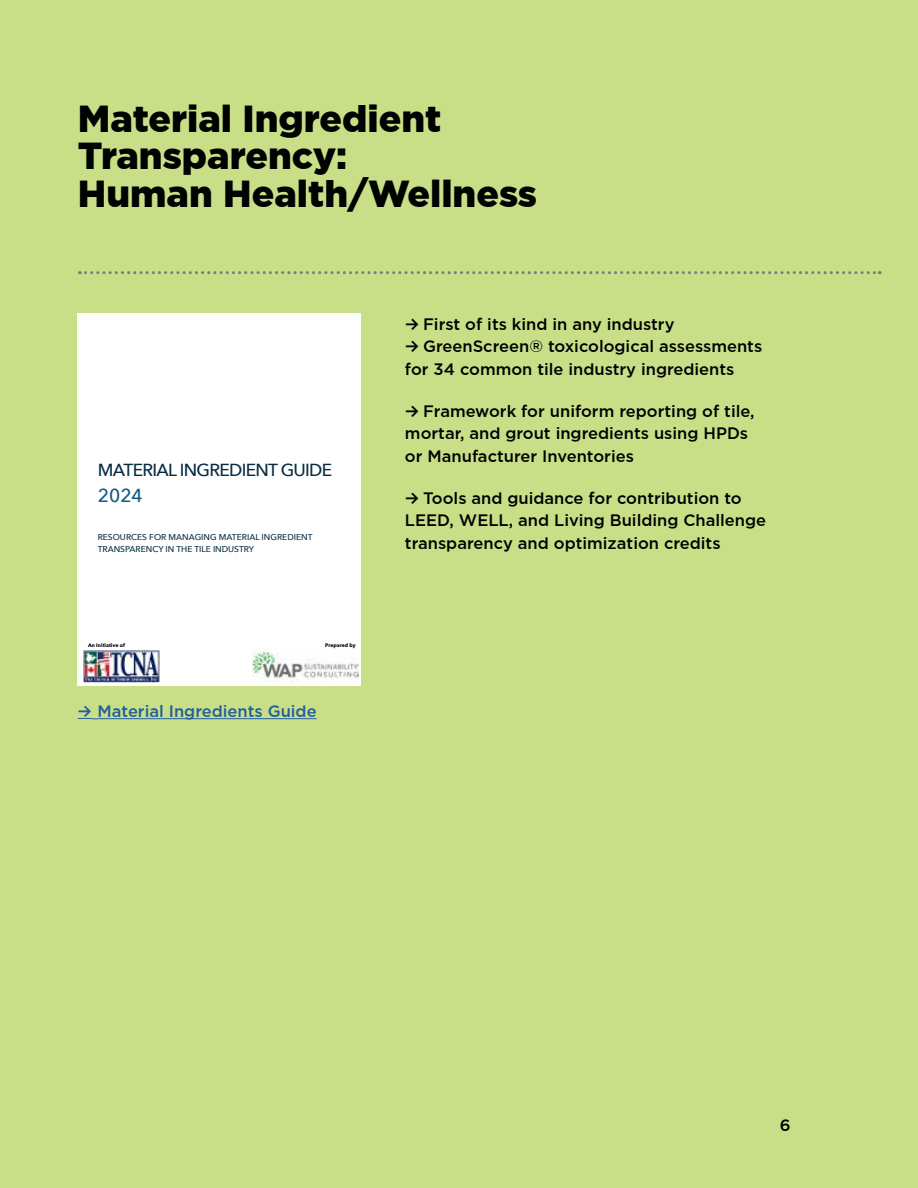
<style>
.page{position:relative;width:918px;height:1188px;background:#c8df88}
.page>*{position:absolute;margin:0;border:0;box-sizing:border-box;transform-origin:0 0}
.t1{font:900 37.5px/37.5px "Gotham Pro";color:#000101}
.t2{font:500 18.9px "Avenir Next";color:#135a85}
.t3{font:500 17.4px "Avenir Next";letter-spacing:-.04em;color:#072c42}
.t4{font:500 16.5px/22.5px "Gotham Pro";color:#000}
.t5{font:500 16.5px "Gotham Pro";color:#215e9e}
.t6{font:500 8.4px/11.7px "Avenir Next";color:#072c42}
.t7{font:700 5.25px "Avenir Next";color:#000}
.s1{font-family:"Gellix";font-weight:600;font-size:18px}
</style>
<div class="page">
<div style="left:78px;top:314px;width:283px;height:372px;background:#fff"></div>
<img style="left:83px;top:650px;width:76px;height:33px">
<img style="left:253px;top:650px;width:106px;height:33px">
<svg style="left:79px;top:271px;width:801px;height:3px"></svg>
<svg style="left:78px;top:718px;width:19px;height:2px"></svg>
<hr style="left:97px;top:718px;width:220px;height:1px;background:#215e9e">
<h1 class="t1" style="left:78px;top:99px;width:461px">Material Ingredient<br>Transparency:<br>Human Health/Wellness</h1>
<p class="t3" style="left:98px;top:455px;width:236px">MATERIAL INGREDIENT GUIDE</p>
<p class="t2" style="left:98px;top:480px;width:46px">2024</p>
<p class="t6" style="left:98px;top:531px;width:216px">RESOURCES FOR MANAGING MATERIAL INGREDIENT<br>TRANSPARENCY IN THE TILE INDUSTRY</p>
<p class="t7" style="left:88px;top:641px;width:38px">An Initiative of</p>
<p class="t7" style="left:325px;top:641px;width:32px">Prepared by</p>
<p class="t5" style="left:78px;top:701px;width:240px"><span class="s1">→</span> Material Ingredients Guide</p>
<p class="t4" style="left:405px;top:312px;width:271px"><span class="s1">→</span> First of its kind in any industry</p>
<p class="t4" style="left:405px;top:335px;width:359px"><span class="s1">→</span> GreenScreen® toxicological assessments for 34 common tile industry ingredients</p>
<p class="t4" style="left:405px;top:399px;width:351px"><span class="s1">→</span> Framework for uniform reporting of tile, mortar, and grout ingredients using HPDs or Manufacturer Inventories</p>
<p class="t4" style="left:405px;top:486px;width:363px"><span class="s1">→</span> Tools and guidance for contribution to<br>LEED, WELL, and Living Building Challenge transparency and optimization credits</p>
<p class="t4" style="left:780px;top:1113px;width:12px">6</p>
</div>
